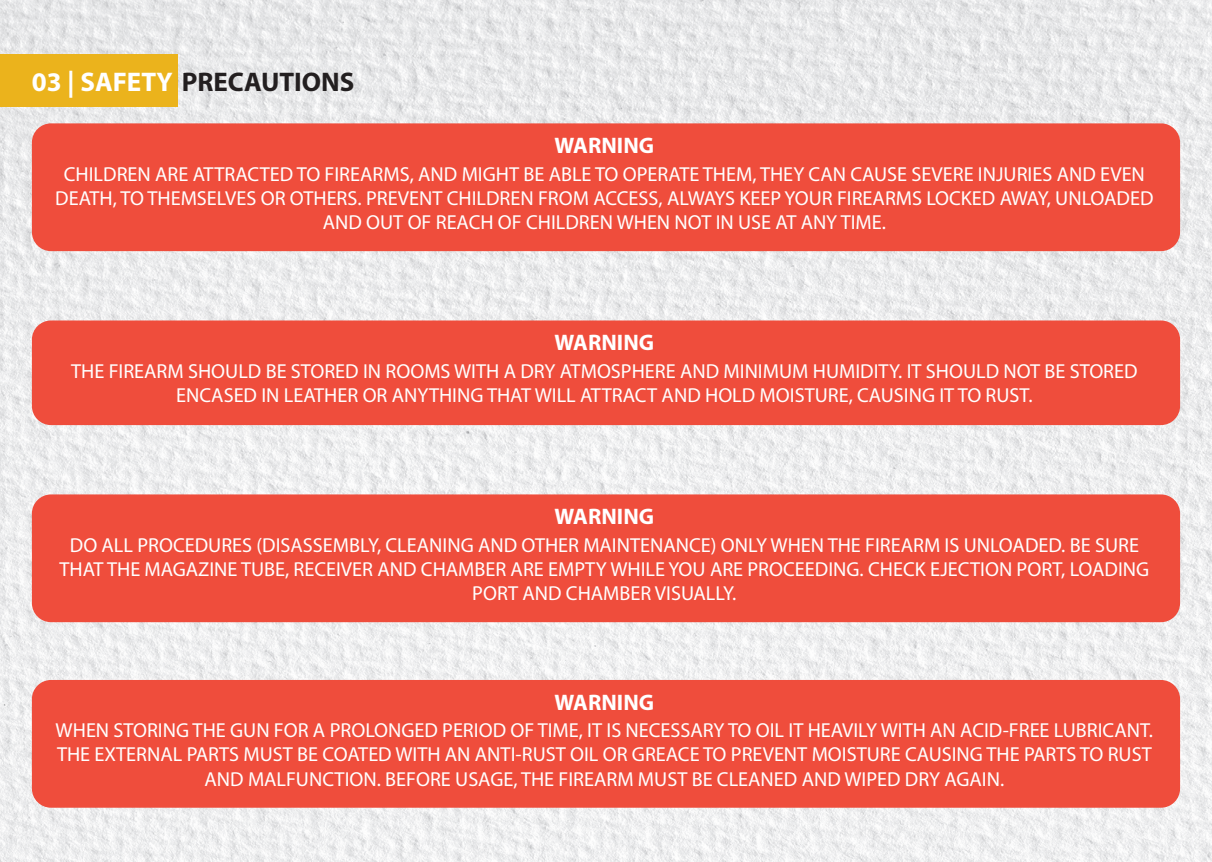
<style>
.page{position:relative;width:1212px;height:862px;background:#fff}
.page>*{position:absolute;margin:0;border:0;box-sizing:border-box;transform-origin:0 0}
.t1{font:700 27px "Myriad Pro";color:#231f20}
.t2{font:700 22.5px "Myriad Pro";color:#fff}
.t3{font:20.25px/24.3px "Myriad Pro";color:#fff;text-align:center}
.s1{color:#fff}
</style>
<div class="page">
<img style="left:0;top:0;width:1212px;height:861px">
<div style="left:0;top:54px;width:178px;height:53px;background:#ebb31c"></div>
<div style="left:32px;top:123px;width:1148px;height:128px;background:#ef4d3c;border-radius:19px"></div>
<div style="left:32px;top:320px;width:1148px;height:105px;background:#ef4d3c;border-radius:19px"></div>
<div style="left:32px;top:494px;width:1148px;height:127px;background:#ef4d3c;border-radius:19px"></div>
<div style="left:32px;top:679px;width:1148px;height:128px;background:#ef4d3c;border-radius:19px"></div>
<h1 class="t1" style="left:32px;top:64px;width:324px"><span class="s1">03 | SAFETY</span> PRECAUTIONS</h1>
<p class="t2" style="left:554px;top:131px;width:101px">WARNING</p>
<p class="t3" style="left:55px;top:161px;width:1100px">CHILDREN ARE ATTRACTED TO FIREARMS, AND MIGHT BE ABLE TO OPERATE THEM, THEY CAN CAUSE SEVERE INJURIES AND EVEN<br>DEATH, TO THEMSELVES OR OTHERS. PREVENT CHILDREN FROM ACCESS, ALWAYS KEEP YOUR FIREARMS LOCKED AWAY, UNLOADED<br>AND OUT OF REACH OF CHILDREN WHEN NOT IN USE AT ANY TIME.</p>
<p class="t2" style="left:554px;top:328px;width:101px">WARNING</p>
<p class="t3" style="left:71px;top:358px;width:1068px">THE FIREARM SHOULD BE STORED IN ROOMS WITH A DRY ATMOSPHERE AND MINIMUM HUMIDITY. IT SHOULD NOT BE STORED<br>ENCASED IN LEATHER OR ANYTHING THAT WILL ATTRACT AND HOLD MOISTURE, CAUSING IT TO RUST.</p>
<p class="t2" style="left:554px;top:502px;width:101px">WARNING</p>
<p class="t3" style="left:59px;top:532px;width:1091px">DO ALL PROCEDURES (DISASSEMBLY, CLEANING AND OTHER MAINTENANCE) ONLY WHEN THE FIREARM IS UNLOADED. BE SURE<br>THAT THE MAGAZINE TUBE, RECEIVER AND CHAMBER ARE EMPTY WHILE YOU ARE PROCEEDING. CHECK EJECTION PORT, LOADING<br>PORT AND CHAMBER VISUALLY.</p>
<p class="t2" style="left:554px;top:687px;width:101px">WARNING</p>
<p class="t3" style="left:56px;top:717px;width:1099px">WHEN STORING THE GUN FOR A PROLONGED PERIOD OF TIME, IT IS NECESSARY TO OIL IT HEAVILY WITH AN ACID-FREE LUBRICANT.<br>THE EXTERNAL PARTS MUST BE COATED WITH AN ANTI-RUST OIL OR GREACE TO PREVENT MOISTURE CAUSING THE PARTS TO RUST<br>AND MALFUNCTION. BEFORE USAGE, THE FIREARM MUST BE CLEANED AND WIPED DRY AGAIN.</p>
</div>
